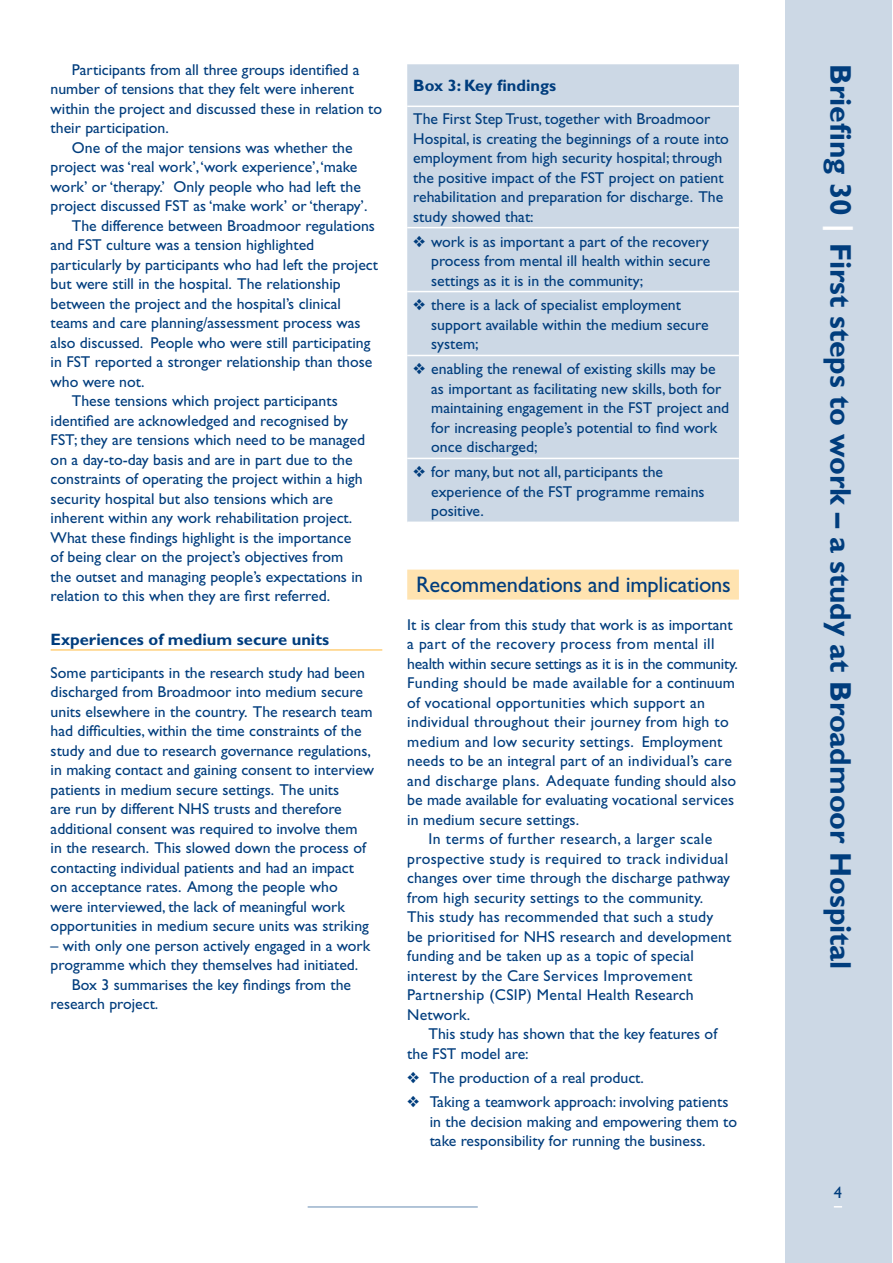
<style>
.page{position:relative;width:893px;height:1263px;background:#fff}
.page>*{position:absolute;margin:0;border:0;box-sizing:border-box;transform-origin:0 0}
.t1{font:700 30px "Gill Sans";color:#003d7d}
.t2{font:22.5px "Gill Sans";letter-spacing:-.01em;color:#003d7d}
.t3{font:700 16.5px "Gill Sans";color:#003d7d}
.t4{font:16.5px "Gill Sans";color:#003d7d}
.t5{font:15.75px/19.5px "Gill Sans";color:#003d7d}
.t6{font:15.75px "Gill Sans";letter-spacing:.02em;color:#003d7d}
.t7{font:15.75px "Gill Sans";letter-spacing:.025em;color:#003d7d}
.s1{color:#fff}
</style>
<div class="page">
<div style="left:785px;top:0;width:107px;height:1263px;background:#ccd8e5"></div>
<hr style="left:308px;top:1206px;width:170px;height:2px;background:#99b1cb">
<hr style="left:51px;top:649px;width:331px;height:2px;background:#ffd07b">
<div style="left:407px;top:570px;width:332px;height:30px;background:#ffe3b0"></div>
<div style="left:407px;top:64px;width:332px;height:458px;background:#ccd8e5"></div>
<hr style="left:407px;top:106px;width:332px;height:1px;background:#fff">
<hr style="left:407px;top:227px;width:332px;height:1px;background:#fff">
<hr style="left:407px;top:291px;width:332px;height:1px;background:#fff">
<hr style="left:407px;top:355px;width:332px;height:1px;background:#fff">
<hr style="left:407px;top:458px;width:332px;height:1px;background:#fff">
<p class="t5" style="left:72px;top:60px;width:289px">Participants from all three groups identified a</p>
<p class="t5" style="left:51px;top:79px;width:305px">number of tensions that they felt were inherent</p>
<p class="t5" style="left:51px;top:99px;width:333px">within the project and discussed these in relation to</p>
<p class="t5" style="left:51px;top:118px;width:120px">their participation.</p>
<p class="t5" style="left:72px;top:138px;width:282px">One of the major tensions was whether the</p>
<p class="t5" style="left:51px;top:157px;width:308px">project was ‘real work’, ‘work experience’, ‘make</p>
<p class="t5" style="left:51px;top:177px;width:312px">work’ or ‘therapy.’ Only people who had left the</p>
<p class="t5" style="left:51px;top:196px;width:318px">project discussed FST as ‘make work’ or ‘therapy’.</p>
<p class="t5" style="left:72px;top:216px;width:305px">The difference between Broadmoor regulations</p>
<p class="t5" style="left:51px;top:235px;width:265px">and FST culture was a tension highlighted</p>
<p class="t5" style="left:51px;top:255px;width:329px">particularly by participants who had left the project</p>
<p class="t5" style="left:51px;top:274px;width:292px">but were still in the hospital. The relationship</p>
<p class="t5" style="left:51px;top:294px;width:292px">between the project and the hospital’s clinical</p>
<p class="t5" style="left:51px;top:313px;width:312px">teams and care planning/assessment process was</p>
<p class="t5" style="left:51px;top:333px;width:321px">also discussed. People who were still participating</p>
<p class="t5" style="left:51px;top:352px;width:323px">in FST reported a stronger relationship than those</p>
<p class="t5" style="left:51px;top:372px;width:95px">who were not.</p>
<p class="t5" style="left:72px;top:391px;width:267px">These tensions which project participants</p>
<p class="t5" style="left:51px;top:411px;width:299px">identified are acknowledged and recognised by</p>
<p class="t5" style="left:51px;top:430px;width:316px">FST; they are tensions which need to be managed</p>
<p class="t5" style="left:51px;top:450px;width:304px">on a day-to-day basis and are in part due to the</p>
<p class="t5" style="left:51px;top:469px;width:314px">constraints of operating the project within a high</p>
<p class="t5" style="left:51px;top:489px;width:284px">security hospital but also tensions which are</p>
<p class="t5" style="left:51px;top:508px;width:303px">inherent within any work rehabilitation project.</p>
<p class="t5" style="left:51px;top:528px;width:302px">What these findings highlight is the importance</p>
<p class="t5" style="left:51px;top:547px;width:294px">of being clear on the project’s objectives from</p>
<p class="t5" style="left:51px;top:567px;width:314px">the outset and managing people’s expectations in</p>
<p class="t5" style="left:51px;top:586px;width:281px">relation to this when they are first referred.</p>
<p class="t3" style="left:51px;top:629px;width:280px">Experiences of medium secure units</p>
<p class="t5" style="left:51px;top:663px;width:325px">Some participants in the research study had been discharged from Broadmoor into medium secure units elsewhere in the country. The research team had difficulties, within the time constraints of the study and due to research governance regulations, in making contact and gaining consent to interview patients in medium secure settings. The units<br>are run by different NHS trusts and therefore additional consent was required to involve them<br>in the research. This slowed down the process of contacting individual patients and had an impact on acceptance rates. Among the people who<br>were interviewed, the lack of meaningful work opportunities in medium secure units was striking</p>
<p class="t5" style="left:51px;top:936px;width:321px">– with only one person actively engaged in a work</p>
<p class="t5" style="left:51px;top:955px;width:309px">programme which they themselves had initiated.</p>
<p class="t5" style="left:72px;top:975px;width:281px">Box 3 summarises the key findings from the</p>
<p class="t5" style="left:51px;top:994px;width:109px">research project.</p>
<p class="t3" style="left:413px;top:76px;width:144px">Box 3: Key findings</p>
<p class="t5" style="left:413px;top:109px;width:317px">The First Step Trust, together with Broadmoor Hospital, is creating the beginnings of a route into employment from high security hospital; through the positive impact of the FST project on patient rehabilitation and preparation for discharge. The study showed that:</p>
<p class="t5" style="left:431px;top:232px;width:280px;text-align:justify;text-indent:-18px">❖ work is as important a part of the recovery process from mental ill health within secure settings as it is in the community;</p>
<p class="t5" style="left:431px;top:295px;width:279px;text-indent:-18px">❖ there is a lack of specialist employment support available within the medium secure system;</p>
<p class="t5" style="left:431px;top:359px;width:300px;text-indent:-18px">❖ enabling the renewal of existing skills may be as important as facilitating new skills, both for maintaining engagement in the FST project and for increasing people’s potential to find work once discharged;</p>
<p class="t5" style="left:431px;top:462px;width:275px;text-indent:-18px">❖ for many, but not all, participants the experience of the FST programme remains positive.</p>
<h2 class="t2" style="left:416px;top:572px;width:316px">Recommendations and implications</h2>
<p class="t5" style="left:407px;top:615px;width:327px">It is clear from this study that work is as important</p>
<p class="t7" style="left:407px;top:635px;width:309px">a part of the recovery process from mental ill</p>
<p class="t5" style="left:407px;top:654px;width:332px">health within secure settings as it is in the community.</p>
<p class="t6" style="left:407px;top:674px;width:329px">Funding should be made available for a continuum</p>
<p class="t5" style="left:407px;top:693px;width:299px">of vocational opportunities which support an</p>
<p class="t6" style="left:407px;top:713px;width:323px">individual throughout their journey from high to</p>
<p class="t6" style="left:407px;top:732px;width:317px">medium and low security settings. Employment</p>
<p class="t5" style="left:407px;top:751px;width:326px">needs to be an integral part of an individual’s care</p>
<p class="t6" style="left:407px;top:771px;width:330px">and discharge plans. Adequate funding should also</p>
<p class="t5" style="left:407px;top:790px;width:328px">be made available for evaluating vocational services</p>
<p class="t5" style="left:407px;top:810px;width:173px">in medium secure settings.</p>
<p class="t7" style="left:428px;top:830px;width:285px">In terms of further research, a larger scale</p>
<p class="t7" style="left:407px;top:849px;width:322px">prospective study is required to track individual</p>
<p class="t5" style="left:407px;top:868px;width:324px">changes over time through the discharge pathway</p>
<p class="t5" style="left:407px;top:888px;width:298px">from high security settings to the community.</p>
<p class="t5" style="left:407px;top:907px;width:308px">This study has recommended that such a study</p>
<p class="t5" style="left:407px;top:927px;width:326px">be prioritised for NHS research and development</p>
<p class="t5" style="left:407px;top:946px;width:288px">funding and be taken up as a topic of special</p>
<p class="t5" style="left:407px;top:966px;width:287px">interest by the Care Services Improvement</p>
<p class="t7" style="left:407px;top:986px;width:288px">Partnership (CSIP) Mental Health Research</p>
<p class="t5" style="left:407px;top:1005px;width:65px">Network.</p>
<p class="t5" style="left:428px;top:1024px;width:290px">This study has shown that the key features of</p>
<p class="t5" style="left:407px;top:1044px;width:123px">the FST model are:</p>
<p class="t5" style="left:407px;top:1068px;width:238px">❖ The production of a real product.</p>
<p class="t5" style="left:430px;top:1092px;width:309px;text-indent:-22px">❖ Taking a teamwork approach: involving patients in the decision making and empowering them to take responsibility for running the business.</p>
<h1 class="t1" style="left:858px;top:64px;width:907px;rotate:90deg">Briefing 30 <span class="s1">|</span> First steps to work – a study at Broadmoor Hospital</h1>
<p class="t4" style="left:834px;top:1182px;width:10px">4</p>
</div>
